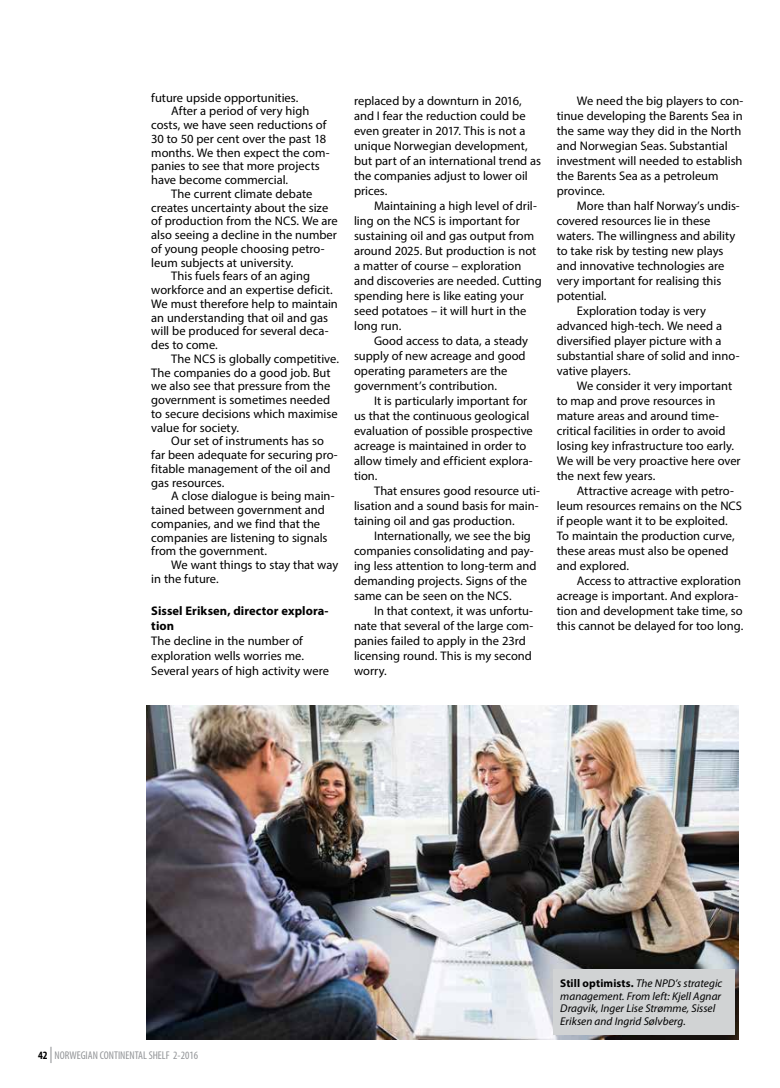
<style>
.page{position:relative;width:780px;height:1088px;background:#fff}
.page>*{position:absolute;margin:0;border:0;box-sizing:border-box;transform-origin:0 0}
.t1{font:12.5px/15px "Myriad Pro";color:#000}
.t2{font:700 12.5px/15px "Myriad Pro";letter-spacing:.005em;color:#000}
.t3{font:italic 11.25px/12.5px "Myriad Pro";letter-spacing:.005em;color:#000}
.t4{font:condensed 11.25px "Myriad Pro";color:#939598}
.s1{font-weight:700;color:#000}
.s2{font-size:16.25px}
.s3{font-weight:700;font-style:normal}
</style>
<div class="page">
<img style="left:146px;top:705px;width:592px;height:334px">
<div style="left:553px;top:969px;width:181px;height:65px;background:#d1d3d4"></div>
<p class="t1" style="left:151px;top:90px;width:149px">future upside opportunities.</p>
<p class="t1" style="left:171px;top:103px;width:139px">After a period of very high</p>
<p class="t1" style="left:151px;top:117px;width:177px">costs, we have seen reductions of</p>
<p class="t1" style="left:151px;top:131px;width:176px">30 to 50 per cent over the past 18</p>
<p class="t1" style="left:151px;top:145px;width:180px">months. We then expect the com-</p>
<p class="t1" style="left:151px;top:158px;width:170px">panies to see that more projects</p>
<p class="t1" style="left:151px;top:172px;width:138px">have become commercial.</p>
<p class="t1" style="left:171px;top:186px;width:142px">The current climate debate</p>
<p class="t1" style="left:151px;top:200px;width:178px">creates uncertainty about the size</p>
<p class="t1" style="left:151px;top:213px;width:188px">of production from the NCS. We are</p>
<p class="t1" style="left:151px;top:227px;width:187px">also seeing a decline in the number</p>
<p class="t1" style="left:151px;top:241px;width:175px">of young people choosing petro-</p>
<p class="t1" style="left:151px;top:255px;width:143px">leum subjects at university.</p>
<p class="t1" style="left:171px;top:268px;width:140px">This fuels fears of an aging</p>
<p class="t1" style="left:151px;top:282px;width:183px">workforce and an expertise deficit.</p>
<p class="t1" style="left:151px;top:296px;width:188px">We must therefore help to maintain</p>
<p class="t1" style="left:151px;top:310px;width:178px">an understanding that oil and gas</p>
<p class="t1" style="left:151px;top:323px;width:179px">will be produced for several deca-</p>
<p class="t1" style="left:151px;top:337px;width:68px">des to come.</p>
<p class="t1" style="left:171px;top:351px;width:169px">The NCS is globally competitive.</p>
<p class="t1" style="left:151px;top:365px;width:181px">The companies do a good job. But</p>
<p class="t1" style="left:151px;top:378px;width:181px">we also see that pressure from the</p>
<p class="t1" style="left:151px;top:392px;width:180px">government is sometimes needed</p>
<p class="t1" style="left:151px;top:406px;width:188px">to secure decisions which maximise</p>
<p class="t1" style="left:151px;top:420px;width:89px">value for society.</p>
<p class="t1" style="left:171px;top:433px;width:154px">Our set of instruments has so</p>
<p class="t1" style="left:151px;top:447px;width:188px">far been adequate for securing pro-</p>
<p class="t1" style="left:151px;top:461px;width:181px">fitable management of the oil and</p>
<p class="t1" style="left:151px;top:475px;width:75px">gas resources.</p>
<p class="t1" style="left:171px;top:488px;width:165px">A close dialogue is being main-</p>
<p class="t1" style="left:151px;top:502px;width:175px">tained between government and</p>
<p class="t1" style="left:151px;top:516px;width:170px">companies, and we find that the</p>
<p class="t1" style="left:151px;top:530px;width:178px">companies are listening to signals</p>
<p class="t1" style="left:151px;top:543px;width:117px">from the government.</p>
<p class="t1" style="left:171px;top:557px;width:168px">We want things to stay that way</p>
<p class="t1" style="left:151px;top:571px;width:69px">in the future.</p>
<p class="t2" style="left:151px;top:603px;width:179px">Sissel Eriksen, director explora&shy;tion</p>
<p class="t1" style="left:151px;top:633px;width:179px">The decline in the number of exploration wells worries me.<br>Several years of high activity were</p>
<p class="t1" style="left:354px;top:93px;width:189px">replaced by a downturn in 2016, and I fear the reduction could be even greater in 2017. This is not a unique Norwegian development, but part of an international trend as the companies adjust to lower oil prices.</p>
<p class="t1" style="left:354px;top:198px;width:189px;text-indent:20px">Maintaining a high level of dril&shy;ling on the NCS is important for sustaining oil and gas output from around 2025. But production is not a matter of course – exploration and discoveries are needed. Cutting spending here is like eating your seed potatoes – it will hurt in the long run.</p>
<p class="t1" style="left:354px;top:333px;width:175px;text-indent:20px">Good access to data, a steady supply of new acreage and good operating parameters are the government’s contribution.</p>
<p class="t1" style="left:354px;top:393px;width:180px;text-indent:20px">It is particularly important for us that the continuous geological evaluation of possible prospective acreage is maintained in order to allow timely and efficient explora&shy;tion.</p>
<p class="t1" style="left:354px;top:483px;width:187px;text-align:justify;text-indent:20px">That ensures good resource uti&shy;lisation and a sound basis for main&shy;taining oil and gas production.</p>
<p class="t1" style="left:354px;top:528px;width:184px;text-indent:20px">Internationally, we see the big companies consolidating and pay&shy;ing less attention to long-term and demanding projects. Signs of the same can be seen on the NCS.</p>
<p class="t1" style="left:354px;top:603px;width:181px;text-indent:20px">In that context, it was unfortu&shy;nate that several of the large com&shy;panies failed to apply in the 23rd licensing round. This is my second worry.</p>
<p class="t1" style="left:556px;top:93px;width:188px;text-indent:20px">We need the big players to con&shy;tinue developing the Barents Sea in the same way they did in the North and Norwegian Seas. Substantial investment will needed to establish the Barents Sea as a petroleum province.</p>
<p class="t1" style="left:576px;top:198px;width:164px">More than half Norway’s undis-</p>
<p class="t1" style="left:556px;top:213px;width:155px">covered resources lie in these</p>
<p class="t1" style="left:556px;top:228px;width:180px">waters. The willingness and ability</p>
<p class="t1" style="left:556px;top:243px;width:168px">to take risk by testing new plays</p>
<p class="t1" style="left:556px;top:258px;width:169px">and innovative technologies are</p>
<p class="t1" style="left:556px;top:273px;width:166px">very important for realising this</p>
<p class="t1" style="left:556px;top:288px;width:51px">potential.</p>
<p class="t1" style="left:576px;top:303px;width:131px">Exploration today is very</p>
<p class="t1" style="left:556px;top:318px;width:167px">advanced high-tech. We need a</p>
<p class="t1" style="left:556px;top:333px;width:166px">diversified player picture with a</p>
<p class="t1" style="left:556px;top:348px;width:184px">substantial share of solid and inno-</p>
<p class="t1" style="left:556px;top:363px;width:75px">vative players.</p>
<p class="t1" style="left:576px;top:378px;width:157px">We consider it very important</p>
<p class="t1" style="left:556px;top:393px;width:160px">to map and prove resources in</p>
<p class="t1" style="left:556px;top:408px;width:163px">mature areas and around time-</p>
<p class="t1" style="left:556px;top:423px;width:170px">critical facilities in order to avoid</p>
<p class="t1" style="left:556px;top:438px;width:179px">losing key infrastructure too early.</p>
<p class="t1" style="left:556px;top:453px;width:185px">We will be very proactive here over</p>
<p class="t1" style="left:556px;top:468px;width:100px">the next few years.</p>
<p class="t1" style="left:576px;top:483px;width:159px">Attractive acreage with petro-</p>
<p class="t1" style="left:556px;top:498px;width:187px">leum resources remains on the NCS</p>
<p class="t1" style="left:556px;top:513px;width:172px">if people want it to be exploited.</p>
<p class="t1" style="left:556px;top:528px;width:179px">To maintain the production curve,</p>
<p class="t1" style="left:556px;top:543px;width:173px">these areas must also be opened</p>
<p class="t1" style="left:556px;top:558px;width:74px">and explored.</p>
<p class="t1" style="left:576px;top:573px;width:166px">Access to attractive exploration</p>
<p class="t1" style="left:556px;top:588px;width:183px">acreage is important. And explora-</p>
<p class="t1" style="left:556px;top:603px;width:187px">tion and development take time, so</p>
<p class="t1" style="left:556px;top:618px;width:188px">this cannot be delayed for too long.</p>
<p class="t4" style="left:38px;top:1049px;width:161px"><span class="s1">42</span> <span class="s2">|</span> NORWEGIAN CONTINENTAL SHELF 2-2016</p>
<p class="t3" style="left:560px;top:977px;width:163px"><span class="s3">Still optimists.</span> The NPD’s strategic management. From left: Kjell Agnar Dragvik, Inger Lise Strømme, Sissel Eriksen and Ingrid Sølvberg.</p>
</div>
